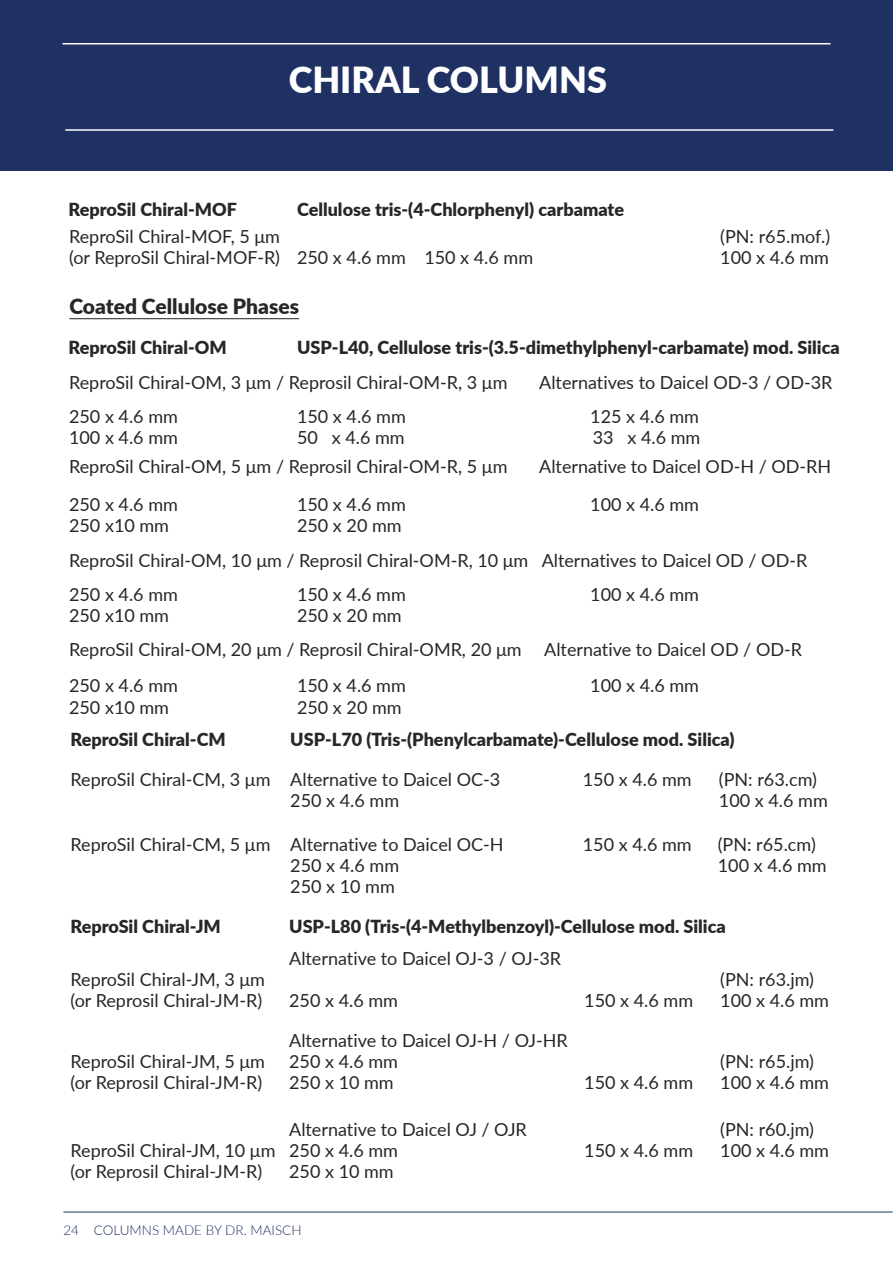
<style>
.page{position:relative;width:893px;height:1263px;background:#fff}
.page>*{position:absolute;margin:0;border:0;box-sizing:border-box;transform-origin:0 0}
.Tabellenkopfzeile{font:900 36px "Lato";color:#fff}
.Tabellenkopfzeile-2{font:900 21px "Lato";color:#262825}
.Tabellenkopfzeile-3{font:18px "Lato";color:#262825}
.Tabellenkopfzeile-4{font:900 18px "Lato";color:#262825}
.t1{font:300 13.5px "Lato";color:#1f3062}
.s1{color:#fff}
</style>
<div class="page">
<div style="left:0;top:0;width:893px;height:171px;background:#1f3062"></div>
<hr style="left:62px;top:43px;width:768px;height:1px;background:#fff">
<hr style="left:65px;top:129px;width:768px;height:2px;background:#fff">
<hr style="left:63px;top:1212px;width:830px;height:1px;background:#1f3062">
<hr style="left:69px;top:318px;width:230px;height:1px;background:#262825">
<p class="Tabellenkopfzeile" style="left:289px;top:53px;width:320px">CHIRAL COLUMNS</p>
<p class="Tabellenkopfzeile-4" style="left:69px;top:195px;width:170px">ReproSil Chiral-MOF</p>
<p class="Tabellenkopfzeile-3" style="left:69px;top:223px;width:212px">ReproSil Chiral-MOF, 5 μm</p>
<p class="Tabellenkopfzeile-3" style="left:69px;top:245px;width:212px">(or ReproSil Chiral-MOF-R)</p>
<p class="Tabellenkopfzeile-4" style="left:297px;top:195px;width:329px">Cellulose tris-(4-Chlorphenyl) carbamate</p>
<p class="Tabellenkopfzeile-3" style="left:297px;top:245px;width:238px">250 x 4.6 mm 150 x 4.6 mm</p>
<p class="Tabellenkopfzeile-3" style="left:720px;top:223px;width:111px">(PN: r65.mof.)</p>
<p class="Tabellenkopfzeile-3" style="left:720px;top:245px;width:110px">100 x 4.6 mm</p>
<p class="Tabellenkopfzeile-2" style="left:69px;top:290px;width:231px">Coated Cellulose Phases</p>
<p class="Tabellenkopfzeile-4" style="left:69px;top:334px;width:160px">ReproSil Chiral-OM</p>
<p class="Tabellenkopfzeile-4" style="left:297px;top:334px;width:544px">USP-L40, Cellulose tris-(3.5-dimethylphenyl-carbamate) mod. Silica</p>
<p class="Tabellenkopfzeile-3" style="left:69px;top:370px;width:440px">ReproSil Chiral-OM, 3 μm / Reprosil Chiral-OM-R, 3 μm</p>
<p class="Tabellenkopfzeile-3" style="left:539px;top:370px;width:295px">Alternatives to Daicel OD-3 / OD-3R</p>
<p class="Tabellenkopfzeile-3" style="left:69px;top:403px;width:110px">250 x 4.6 mm</p>
<p class="Tabellenkopfzeile-3" style="left:69px;top:425px;width:110px">100 x 4.6 mm</p>
<p class="Tabellenkopfzeile-3" style="left:297px;top:403px;width:110px">150 x 4.6 mm</p>
<p class="Tabellenkopfzeile-3" style="left:590px;top:403px;width:110px">125 x 4.6 mm</p>
<p class="Tabellenkopfzeile-3" style="left:297px;top:425px;width:109px">50 x 4.6 mm</p>
<p class="Tabellenkopfzeile-3" style="left:593px;top:425px;width:109px">33 x 4.6 mm</p>
<p class="Tabellenkopfzeile-3" style="left:69px;top:453px;width:440px">ReproSil Chiral-OM, 5 μm / Reprosil Chiral-OM-R, 5 μm</p>
<p class="Tabellenkopfzeile-3" style="left:539px;top:453px;width:293px">Alternative to Daicel OD-H / OD-RH</p>
<p class="Tabellenkopfzeile-3" style="left:69px;top:491px;width:110px">250 x 4.6 mm</p>
<p class="Tabellenkopfzeile-3" style="left:69px;top:513px;width:101px">250 x10 mm</p>
<p class="Tabellenkopfzeile-3" style="left:297px;top:491px;width:110px">150 x 4.6 mm</p>
<p class="Tabellenkopfzeile-3" style="left:590px;top:491px;width:110px">100 x 4.6 mm</p>
<p class="Tabellenkopfzeile-3" style="left:297px;top:513px;width:106px">250 x 20 mm</p>
<p class="Tabellenkopfzeile-3" style="left:69px;top:547px;width:740px">ReproSil Chiral-OM, 10 μm / Reprosil Chiral-OM-R, 10 μm Alternatives to Daicel OD / OD-R</p>
<p class="Tabellenkopfzeile-3" style="left:69px;top:581px;width:110px">250 x 4.6 mm</p>
<p class="Tabellenkopfzeile-3" style="left:69px;top:603px;width:101px">250 x10 mm</p>
<p class="Tabellenkopfzeile-3" style="left:297px;top:581px;width:110px">150 x 4.6 mm</p>
<p class="Tabellenkopfzeile-3" style="left:590px;top:581px;width:110px">100 x 4.6 mm</p>
<p class="Tabellenkopfzeile-3" style="left:297px;top:603px;width:106px">250 x 20 mm</p>
<p class="Tabellenkopfzeile-3" style="left:69px;top:637px;width:734px">ReproSil Chiral-OM, 20 μm / Reprosil Chiral-OMR, 20 μm Alternative to Daicel OD / OD-R</p>
<p class="Tabellenkopfzeile-3" style="left:69px;top:673px;width:110px">250 x 4.6 mm</p>
<p class="Tabellenkopfzeile-3" style="left:69px;top:694px;width:101px">250 x10 mm</p>
<p class="Tabellenkopfzeile-3" style="left:297px;top:673px;width:110px">150 x 4.6 mm</p>
<p class="Tabellenkopfzeile-3" style="left:590px;top:673px;width:110px">100 x 4.6 mm</p>
<p class="Tabellenkopfzeile-3" style="left:297px;top:694px;width:106px">250 x 20 mm</p>
<p class="Tabellenkopfzeile-4" style="left:70px;top:726px;width:157px">ReproSil Chiral-CM</p>
<p class="Tabellenkopfzeile-4" style="left:290px;top:726px;width:446px">USP-L70 (Tris-(Phenylcarbamate)-Cellulose mod. Silica)</p>
<p class="Tabellenkopfzeile-3" style="left:70px;top:766px;width:201px">ReproSil Chiral-CM, 3 μm</p>
<p class="Tabellenkopfzeile-3" style="left:290px;top:766px;width:211px">Alternative to Daicel OC-3</p>
<p class="Tabellenkopfzeile-3" style="left:290px;top:787px;width:110px">250 x 4.6 mm</p>
<p class="Tabellenkopfzeile-3" style="left:583px;top:766px;width:110px">150 x 4.6 mm</p>
<p class="Tabellenkopfzeile-3" style="left:719px;top:766px;width:100px">(PN: r63.cm)</p>
<p class="Tabellenkopfzeile-3" style="left:719px;top:787px;width:110px">100 x 4.6 mm</p>
<p class="Tabellenkopfzeile-3" style="left:70px;top:831px;width:201px">ReproSil Chiral-CM, 5 μm</p>
<p class="Tabellenkopfzeile-3" style="left:290px;top:831px;width:215px">Alternative to Daicel OC-H</p>
<p class="Tabellenkopfzeile-3" style="left:290px;top:852px;width:110px">250 x 4.6 mm</p>
<p class="Tabellenkopfzeile-3" style="left:290px;top:873px;width:106px">250 x 10 mm</p>
<p class="Tabellenkopfzeile-3" style="left:583px;top:831px;width:110px">150 x 4.6 mm</p>
<p class="Tabellenkopfzeile-3" style="left:718px;top:831px;width:100px">(PN: r65.cm)</p>
<p class="Tabellenkopfzeile-3" style="left:718px;top:852px;width:110px">100 x 4.6 mm</p>
<p class="Tabellenkopfzeile-4" style="left:70px;top:912px;width:152px">ReproSil Chiral-JM</p>
<p class="Tabellenkopfzeile-4" style="left:289px;top:912px;width:438px">USP-L80 (Tris-(4-Methylbenzoyl)-Cellulose mod. Silica</p>
<p class="Tabellenkopfzeile-3" style="left:70px;top:966px;width:196px">ReproSil Chiral-JM, 3 μm</p>
<p class="Tabellenkopfzeile-3" style="left:70px;top:987px;width:193px">(or Reprosil Chiral-JM-R)</p>
<p class="Tabellenkopfzeile-3" style="left:289px;top:945px;width:273px">Alternative to Daicel OJ-3 / OJ-3R</p>
<p class="Tabellenkopfzeile-3" style="left:289px;top:987px;width:110px">250 x 4.6 mm</p>
<p class="Tabellenkopfzeile-3" style="left:584px;top:987px;width:110px">150 x 4.6 mm</p>
<p class="Tabellenkopfzeile-3" style="left:720px;top:966px;width:95px">(PN: r63.jm)</p>
<p class="Tabellenkopfzeile-3" style="left:720px;top:987px;width:110px">100 x 4.6 mm</p>
<p class="Tabellenkopfzeile-3" style="left:70px;top:1049px;width:196px">ReproSil Chiral-JM, 5 μm</p>
<p class="Tabellenkopfzeile-3" style="left:70px;top:1070px;width:193px">(or Reprosil Chiral-JM-R)</p>
<p class="Tabellenkopfzeile-3" style="left:70px;top:1138px;width:206px">ReproSil Chiral-JM, 10 μm</p>
<p class="Tabellenkopfzeile-3" style="left:70px;top:1159px;width:193px">(or Reprosil Chiral-JM-R)</p>
<p class="Tabellenkopfzeile-3" style="left:289px;top:1028px;width:280px">Alternative to Daicel OJ-H / OJ-HR</p>
<p class="Tabellenkopfzeile-3" style="left:289px;top:1049px;width:110px">250 x 4.6 mm</p>
<p class="Tabellenkopfzeile-3" style="left:289px;top:1070px;width:106px">250 x 10 mm</p>
<p class="Tabellenkopfzeile-3" style="left:584px;top:1070px;width:110px">150 x 4.6 mm</p>
<p class="Tabellenkopfzeile-3" style="left:289px;top:1117px;width:239px">Alternative to Daicel OJ / OJR</p>
<p class="Tabellenkopfzeile-3" style="left:289px;top:1138px;width:110px">250 x 4.6 mm</p>
<p class="Tabellenkopfzeile-3" style="left:289px;top:1159px;width:106px">250 x 10 mm</p>
<p class="Tabellenkopfzeile-3" style="left:584px;top:1138px;width:110px">150 x 4.6 mm</p>
<p class="t1" style="left:63px;top:1220px;width:17px">24</p>
<p class="t1" style="left:67px;top:1220px;width:236px"><span class="s1">24</span> COLUMNS MADE BY DR. MAISCH</p>
<p class="Tabellenkopfzeile-3" style="left:720px;top:1049px;width:95px">(PN: r65.jm)</p>
<p class="Tabellenkopfzeile-3" style="left:720px;top:1070px;width:110px">100 x 4.6 mm</p>
<p class="Tabellenkopfzeile-3" style="left:720px;top:1117px;width:95px">(PN: r60.jm)</p>
<p class="Tabellenkopfzeile-3" style="left:720px;top:1138px;width:110px">100 x 4.6 mm</p>
</div>
